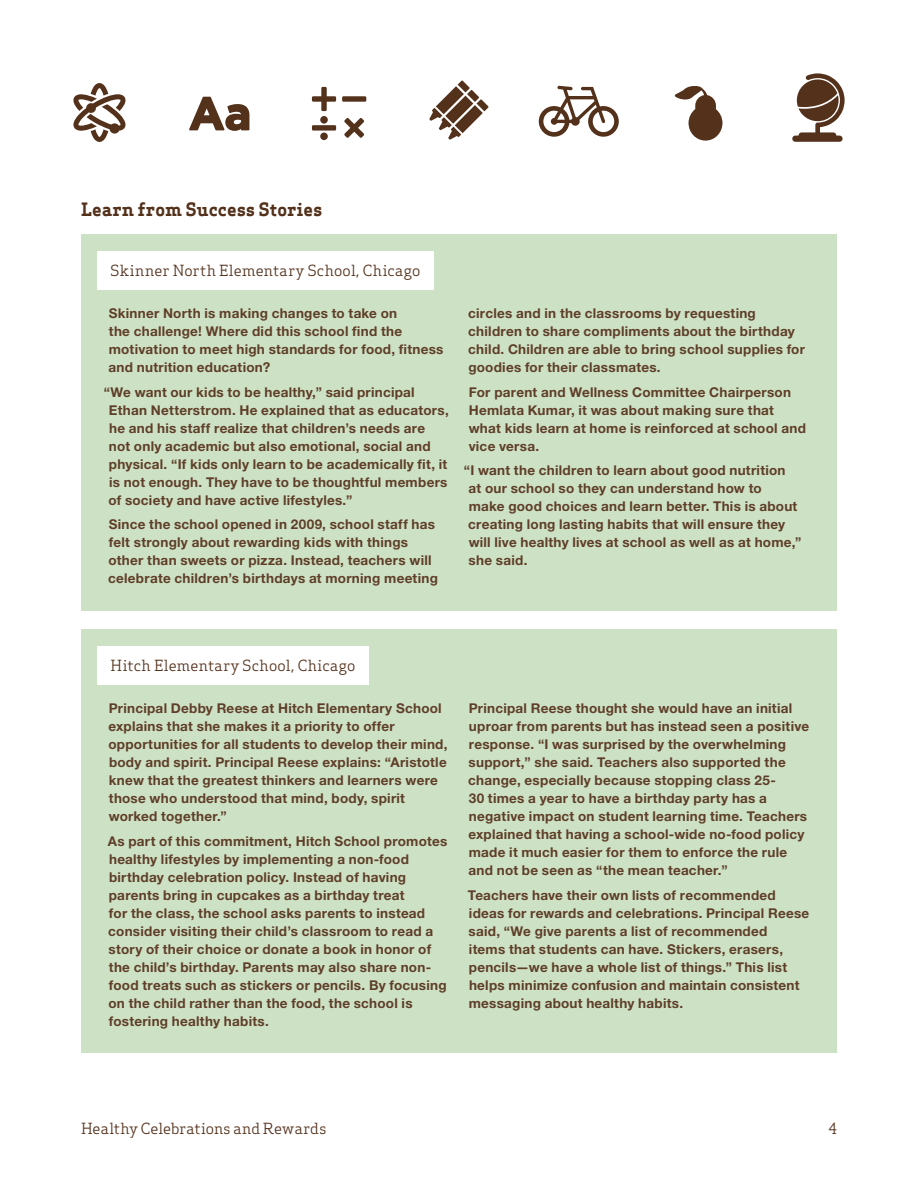
<style>
.page{position:relative;width:918px;height:1188px;background:#fff}
.page>*{position:absolute;margin:0;border:0;box-sizing:border-box;transform-origin:0 0}
.t1{font:700 18px "Apex Serif";letter-spacing:.015em;color:#53311b}
.t2{font:15px "Apex Serif";letter-spacing:.015em;color:#53311b}
.t3{font:700 13.5px/18px "Helvetica Neue LT Std";letter-spacing:.02em;color:#5f3e29}
</style>
<div class="page">
<svg style="left:312px;top:87px;width:54px;height:53px"></svg>
<svg style="left:429px;top:80px;width:60px;height:60px"></svg>
<svg style="left:73px;top:83px;width:53px;height:59px"></svg>
<svg style="left:539px;top:86px;width:80px;height:51px"></svg>
<svg style="left:189px;top:97px;width:60px;height:34px"></svg>
<svg style="left:792px;top:73px;width:53px;height:69px"></svg>
<svg style="left:674px;top:86px;width:49px;height:55px"></svg>
<div style="left:81px;top:234px;width:756px;height:377px;background:#cde2c5"></div>
<div style="left:97px;top:251px;width:337px;height:39px;background:#fff"></div>
<div style="left:81px;top:629px;width:756px;height:424px;background:#cde2c5"></div>
<div style="left:97px;top:647px;width:272px;height:38px;background:#fff"></div>
<h1 class="t1" style="left:81px;top:198px;width:243px">Learn from Success Stories</h1>
<p class="t2" style="left:111px;top:261px;width:311px">Skinner North Elementary School, Chicago</p>
<p class="t3" style="left:109px;top:304px;width:337px">Skinner North is making changes to take on<br>the challenge! Where did this school find the motivation to meet high standards for food, fitness and nutrition education?</p>
<p class="t3" style="left:108px;top:383px;width:342px;text-indent:-5px">“We want our kids to be healthy,” said principal Ethan Netterstrom. He explained that as educators, he and his staff realize that children’s needs are not only academic but also emotional, social and physical. “If kids only learn to be academically fit, it is not enough. They have to be thoughtful members of society and have active lifestyles.”</p>
<p class="t3" style="left:108px;top:515px;width:331px">Since the school opened in 2009, school staff has felt strongly about rewarding kids with things other than sweets or pizza. Instead, teachers will celebrate children’s birthdays at morning meeting</p>
<p class="t3" style="left:468px;top:304px;width:338px">circles and in the classrooms by requesting children to share compliments about the birthday child. Children are able to bring school supplies for goodies for their classmates.</p>
<p class="t3" style="left:469px;top:382px;width:339px">For parent and Wellness Committee Chairperson Hemlata Kumar, it was about making sure that what kids learn at home is reinforced at school and vice versa.</p>
<p class="t3" style="left:468px;top:461px;width:335px;text-indent:-4px">“I want the children to learn about good nutrition at our school so they can understand how to<br>make good choices and learn better. This is about creating long lasting habits that will ensure they will live healthy lives at school as well as at home,” she said.</p>
<p class="t2" style="left:111px;top:656px;width:246px">Hitch Elementary School, Chicago</p>
<p class="t3" style="left:108px;top:699px;width:341px">Principal Debby Reese at Hitch Elementary School explains that she makes it a priority to offer opportunities for all students to develop their mind, body and spirit. Principal Reese explains: “Aristotle knew that the greatest thinkers and learners were those who understood that mind, body, spirit worked together.”</p>
<p class="t3" style="left:108px;top:832px;width:341px">As part of this commitment, Hitch School promotes healthy lifestyles by implementing a non-food birthday celebration policy. Instead of having parents bring in cupcakes as a birthday treat<br>for the class, the school asks parents to instead consider visiting their child’s classroom to read a story of their choice or donate a book in honor of the child’s birthday. Parents may also share non&shy;food treats such as stickers or pencils. By focusing on the child rather than the food, the school is fostering healthy habits.</p>
<p class="t3" style="left:468px;top:699px;width:342px">Principal Reese thought she would have an initial uproar from parents but has instead seen a positive response. “I was surprised by the overwhelming support,” she said. Teachers also supported the change, especially because stopping class 25-<br>30 times a year to have a birthday party has a negative impact on student learning time. Teachers explained that having a school-wide no-food policy made it much easier for them to enforce the rule and not be seen as “the mean teacher.”</p>
<p class="t3" style="left:468px;top:886px;width:343px">Teachers have their own lists of recommended ideas for rewards and celebrations. Principal Reese said, “We give parents a list of recommended<br>items that students can have. Stickers, erasers, pencils—we have a whole list of things.” This list helps minimize confusion and maintain consistent messaging about healthy habits.</p>
<p class="t2" style="left:81px;top:1119px;width:247px">Healthy Celebrations and Rewards</p>
<p class="t2" style="left:828px;top:1119px;width:10px">4</p>
</div>
